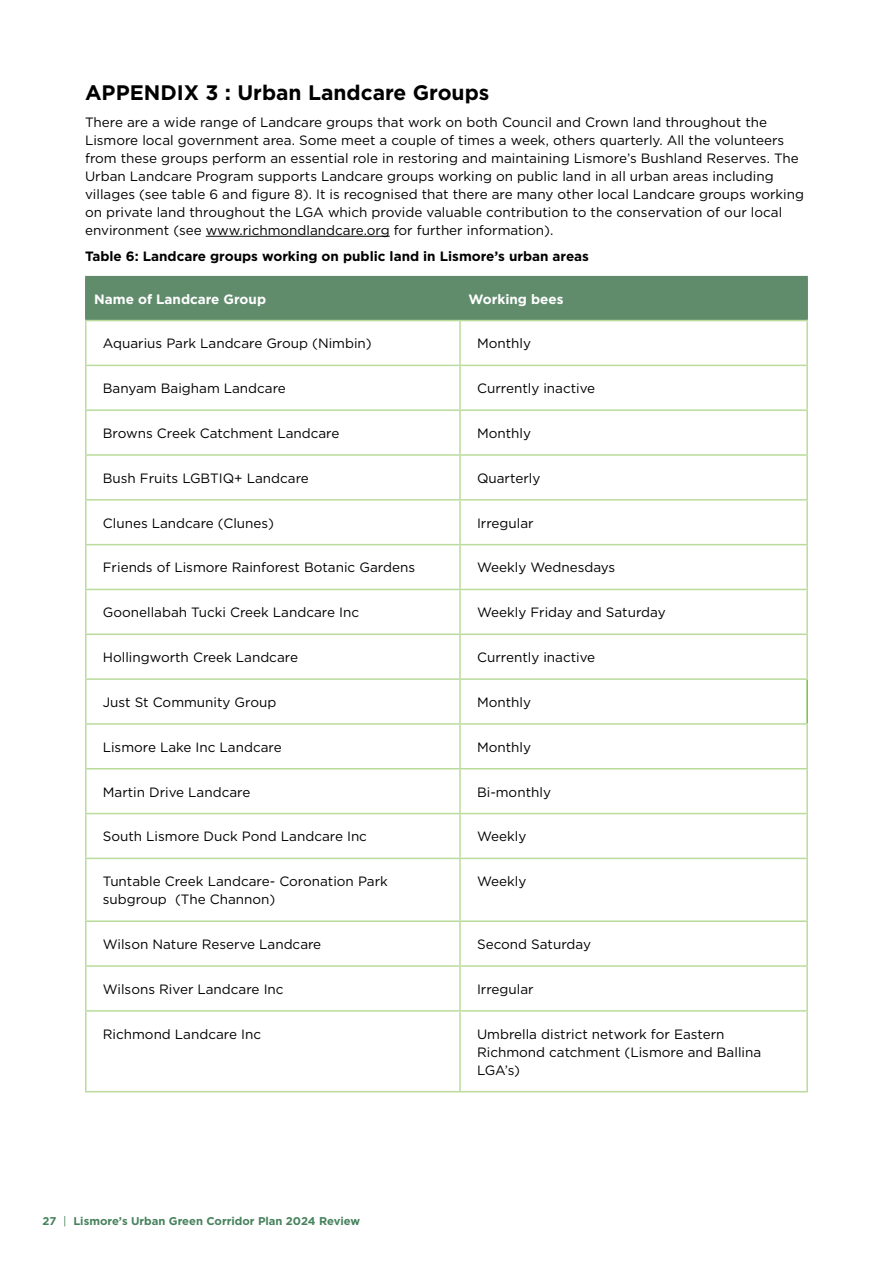
<style>
.page{position:relative;width:893px;height:1263px;background:#fff}
.page>*{position:absolute;margin:0;border:0;box-sizing:border-box;transform-origin:0 0}
.t1{font:700 21px "Gotham";color:#000}
.t2{font:13.5px/18px "Gotham";color:#000}
.t3{font:700 13.5px "Gotham";color:#000}
.t4{font:700 13.5px "Gotham";color:#fff}
.t5{font:700 11.25px "Gotham";color:#47825d}
.s1{font-weight:400}
</style>
<div class="page">
<hr style="left:206px;top:236px;width:184px;height:1px;background:#000">
<div style="left:87px;top:277px;width:719px;height:43px;background:#608c6c"></div>
<svg style="left:87px;top:321px;width:719px;height:691px"></svg>
<hr style="left:459px;top:277px;width:2px;height:43px;background:#608c6c">
<hr style="left:459px;top:321px;width:2px;height:44px;background:#badb9b">
<hr style="left:85px;top:365px;width:375px;height:1px;background:#badb9b">
<hr style="left:460px;top:365px;width:348px;height:1px;background:#badb9b">
<hr style="left:459px;top:366px;width:2px;height:43px;background:#badb9b">
<hr style="left:85px;top:409px;width:375px;height:2px;background:#badb9b">
<hr style="left:460px;top:409px;width:348px;height:2px;background:#badb9b">
<hr style="left:459px;top:411px;width:2px;height:43px;background:#badb9b">
<hr style="left:85px;top:454px;width:375px;height:2px;background:#badb9b">
<hr style="left:460px;top:454px;width:348px;height:2px;background:#badb9b">
<hr style="left:459px;top:456px;width:2px;height:43px;background:#badb9b">
<hr style="left:85px;top:499px;width:375px;height:2px;background:#badb9b">
<hr style="left:460px;top:499px;width:348px;height:2px;background:#badb9b">
<hr style="left:459px;top:501px;width:2px;height:43px;background:#badb9b">
<hr style="left:85px;top:544px;width:375px;height:1px;background:#badb9b">
<hr style="left:460px;top:544px;width:348px;height:1px;background:#badb9b">
<hr style="left:459px;top:545px;width:2px;height:44px;background:#badb9b">
<hr style="left:85px;top:589px;width:375px;height:1px;background:#badb9b">
<hr style="left:460px;top:589px;width:348px;height:1px;background:#badb9b">
<hr style="left:459px;top:590px;width:2px;height:43px;background:#badb9b">
<hr style="left:85px;top:633px;width:375px;height:2px;background:#badb9b">
<hr style="left:460px;top:633px;width:348px;height:2px;background:#badb9b">
<hr style="left:459px;top:635px;width:2px;height:43px;background:#badb9b">
<hr style="left:85px;top:678px;width:375px;height:2px;background:#badb9b">
<hr style="left:460px;top:678px;width:348px;height:2px;background:#badb9b">
<hr style="left:459px;top:680px;width:2px;height:43px;background:#badb9b">
<hr style="left:85px;top:723px;width:375px;height:2px;background:#badb9b">
<hr style="left:460px;top:723px;width:348px;height:2px;background:#badb9b">
<hr style="left:459px;top:725px;width:2px;height:43px;background:#badb9b">
<hr style="left:85px;top:768px;width:375px;height:1px;background:#badb9b">
<hr style="left:460px;top:768px;width:348px;height:1px;background:#badb9b">
<hr style="left:459px;top:769px;width:2px;height:44px;background:#badb9b">
<hr style="left:85px;top:813px;width:375px;height:1px;background:#badb9b">
<hr style="left:460px;top:813px;width:348px;height:1px;background:#badb9b">
<hr style="left:459px;top:814px;width:2px;height:44px;background:#badb9b">
<hr style="left:85px;top:858px;width:375px;height:1px;background:#badb9b">
<hr style="left:460px;top:858px;width:348px;height:1px;background:#badb9b">
<hr style="left:459px;top:859px;width:2px;height:61px;background:#badb9b">
<hr style="left:85px;top:920px;width:375px;height:2px;background:#badb9b">
<hr style="left:460px;top:920px;width:348px;height:2px;background:#badb9b">
<hr style="left:459px;top:922px;width:2px;height:43px;background:#badb9b">
<hr style="left:85px;top:965px;width:375px;height:2px;background:#badb9b">
<hr style="left:460px;top:965px;width:348px;height:2px;background:#badb9b">
<hr style="left:459px;top:967px;width:2px;height:43px;background:#badb9b">
<hr style="left:85px;top:1010px;width:375px;height:1px;background:#badb9b">
<hr style="left:460px;top:1010px;width:348px;height:1px;background:#badb9b">
<hr style="left:459px;top:1011px;width:2px;height:80px;background:#badb9b">
<hr style="left:85px;top:276px;width:375px;height:1px;background:#608c6c">
<hr style="left:85px;top:277px;width:2px;height:43px;background:#608c6c">
<hr style="left:460px;top:276px;width:348px;height:1px;background:#608c6c">
<hr style="left:806px;top:277px;width:2px;height:43px;background:#608c6c">
<hr style="left:85px;top:320px;width:375px;height:1px;background:#badb9b">
<hr style="left:85px;top:321px;width:2px;height:44px;background:#badb9b">
<hr style="left:460px;top:320px;width:348px;height:1px;background:#badb9b">
<hr style="left:806px;top:321px;width:2px;height:44px;background:#badb9b">
<hr style="left:85px;top:366px;width:2px;height:43px;background:#badb9b">
<hr style="left:806px;top:366px;width:2px;height:43px;background:#badb9b">
<hr style="left:85px;top:411px;width:2px;height:43px;background:#badb9b">
<hr style="left:806px;top:411px;width:2px;height:43px;background:#badb9b">
<hr style="left:85px;top:456px;width:2px;height:43px;background:#badb9b">
<hr style="left:806px;top:456px;width:2px;height:43px;background:#badb9b">
<hr style="left:85px;top:501px;width:2px;height:43px;background:#badb9b">
<hr style="left:806px;top:501px;width:2px;height:43px;background:#badb9b">
<hr style="left:85px;top:545px;width:2px;height:44px;background:#badb9b">
<hr style="left:806px;top:545px;width:2px;height:44px;background:#badb9b">
<hr style="left:85px;top:590px;width:2px;height:43px;background:#badb9b">
<hr style="left:806px;top:590px;width:2px;height:43px;background:#badb9b">
<hr style="left:85px;top:635px;width:2px;height:43px;background:#badb9b">
<hr style="left:806px;top:635px;width:2px;height:43px;background:#badb9b">
<hr style="left:85px;top:680px;width:2px;height:43px;background:#badb9b">
<hr style="left:85px;top:725px;width:2px;height:43px;background:#badb9b">
<hr style="left:806px;top:725px;width:2px;height:43px;background:#badb9b">
<hr style="left:85px;top:769px;width:2px;height:44px;background:#badb9b">
<hr style="left:806px;top:769px;width:2px;height:44px;background:#badb9b">
<hr style="left:85px;top:814px;width:2px;height:44px;background:#badb9b">
<hr style="left:806px;top:814px;width:2px;height:44px;background:#badb9b">
<hr style="left:85px;top:859px;width:2px;height:61px;background:#badb9b">
<hr style="left:806px;top:859px;width:2px;height:61px;background:#badb9b">
<hr style="left:85px;top:922px;width:2px;height:43px;background:#badb9b">
<hr style="left:806px;top:922px;width:2px;height:43px;background:#badb9b">
<hr style="left:85px;top:967px;width:2px;height:43px;background:#badb9b">
<hr style="left:806px;top:967px;width:2px;height:43px;background:#badb9b">
<hr style="left:85px;top:1011px;width:2px;height:80px;background:#badb9b">
<hr style="left:806px;top:1011px;width:2px;height:80px;background:#badb9b">
<hr style="left:85px;top:1091px;width:375px;height:1px;background:#badb9b">
<hr style="left:460px;top:1091px;width:348px;height:1px;background:#badb9b">
<hr style="left:806px;top:680px;width:2px;height:43px;background:#78c143">
<h1 class="t1" style="left:85px;top:81px;width:406px">APPENDIX 3 : Urban Landcare Groups</h1>
<p class="t2" style="left:85px;top:113px;width:720px">There are a wide range of Landcare groups that work on both Council and Crown land throughout the Lismore local government area. Some meet a couple of times a week, others quarterly. All the volunteers from these groups perform an essential role in restoring and maintaining Lismore’s Bushland Reserves. The Urban Landcare Program supports Landcare groups working on public land in all urban areas including villages (see table 6 and figure 8). It is recognised that there are many other local Landcare groups working on private land throughout the LGA which provide valuable contribution to the conservation of our local environment (see www.richmondlandcare.org for further information).</p>
<p class="t3" style="left:85px;top:249px;width:506px">Table 6: Landcare groups working on public land in Lismore’s urban areas</p>
<p class="t4" style="left:94px;top:291px;width:173px">Name of Landcare Group</p>
<p class="t4" style="left:468px;top:291px;width:96px">Working bees</p>
<p class="t2" style="left:103px;top:334px;width:270px">Aquarius Park Landcare Group (Nimbin)</p>
<p class="t2" style="left:477px;top:334px;width:56px">Monthly</p>
<p class="t2" style="left:103px;top:379px;width:185px">Banyam Baigham Landcare</p>
<p class="t2" style="left:477px;top:379px;width:120px">Currently inactive</p>
<p class="t2" style="left:103px;top:424px;width:238px">Browns Creek Catchment Landcare</p>
<p class="t2" style="left:477px;top:424px;width:56px">Monthly</p>
<p class="t2" style="left:103px;top:469px;width:208px">Bush Fruits LGBTIQ+ Landcare</p>
<p class="t2" style="left:477px;top:469px;width:65px">Quarterly</p>
<p class="t2" style="left:103px;top:514px;width:173px">Clunes Landcare (Clunes)</p>
<p class="t2" style="left:477px;top:514px;width:58px">Irregular</p>
<p class="t2" style="left:103px;top:558px;width:314px">Friends of Lismore Rainforest Botanic Gardens</p>
<p class="t2" style="left:477px;top:558px;width:140px">Weekly Wednesdays</p>
<p class="t2" style="left:103px;top:603px;width:258px">Goonellabah Tucki Creek Landcare Inc</p>
<p class="t2" style="left:477px;top:603px;width:190px">Weekly Friday and Saturday</p>
<p class="t2" style="left:103px;top:648px;width:197px">Hollingworth Creek Landcare</p>
<p class="t2" style="left:477px;top:648px;width:120px">Currently inactive</p>
<p class="t2" style="left:103px;top:693px;width:175px">Just St Community Group</p>
<p class="t2" style="left:477px;top:693px;width:56px">Monthly</p>
<p class="t2" style="left:103px;top:738px;width:180px">Lismore Lake Inc Landcare</p>
<p class="t2" style="left:477px;top:738px;width:56px">Monthly</p>
<p class="t2" style="left:103px;top:782px;width:149px">Martin Drive Landcare</p>
<p class="t2" style="left:477px;top:782px;width:75px">Bi-monthly</p>
<p class="t2" style="left:103px;top:827px;width:266px">South Lismore Duck Pond Landcare Inc</p>
<p class="t2" style="left:477px;top:827px;width:51px">Weekly</p>
<p class="t2" style="left:103px;top:872px;width:287px">Tuntable Creek Landcare- Coronation Park subgroup (The Channon)</p>
<p class="t2" style="left:477px;top:872px;width:51px">Weekly</p>
<p class="t2" style="left:103px;top:935px;width:220px">Wilson Nature Reserve Landcare</p>
<p class="t2" style="left:477px;top:935px;width:116px">Second Saturday</p>
<p class="t2" style="left:103px;top:980px;width:182px">Wilsons River Landcare Inc</p>
<p class="t2" style="left:477px;top:980px;width:58px">Irregular</p>
<p class="t2" style="left:103px;top:1025px;width:160px">Richmond Landcare Inc</p>
<p class="t2" style="left:477px;top:1025px;width:286px">Umbrella district network for Eastern<br>Richmond catchment (Lismore and Ballina<br>LGA’s)</p>
<p class="t5" style="left:43px;top:1214px;width:319px">27 <span class="s1">|</span> Lismore’s Urban Green Corridor Plan 2024 Review</p>
</div>
